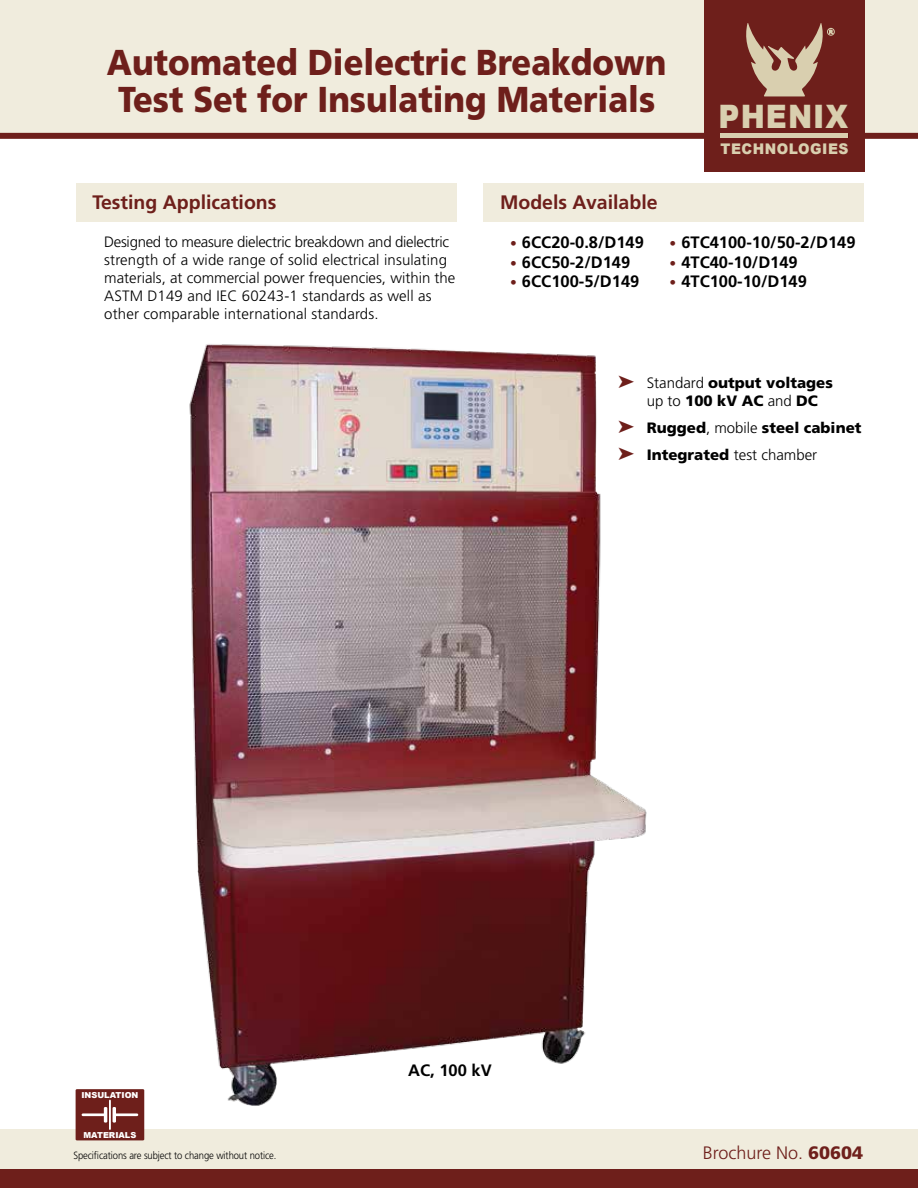
<style>
.page{position:relative;width:918px;height:1188px;background:#fff}
.page>*{position:absolute;margin:0;border:0;box-sizing:border-box;transform-origin:0 0}
.t1{font:900 36px/37.5px "Frutiger";color:#6e1f1b;text-align:center;scale:.9 1}
.t2{font:900 32.4px "Arial";letter-spacing:.035em;color:#d9cfaf;scale:.9 1}
.t3{font:700 19.5px "Frutiger";color:#6e1f1b}
.t4{font:300 18px "Frutiger";color:#6e1f1b}
.t5{font:700 16.5px "Frutiger";color:#000}
.t6{font:300 15px/18px "Frutiger";letter-spacing:.01em;color:#000}
.t7{font:900 15px/18px "Frutiger";color:#000}
.t8{font:900 14.7px "Arial";letter-spacing:.035em;color:#d9cfaf;scale:.94 1}
.t9{font:300 10.5px "Frutiger";letter-spacing:-.01em;color:#000;scale:.9 1}
.t10{font:900 8.25px "Arial";color:#fff}
.s1{font-size:13.5px;color:#6e1f1b}
.s2{color:#6e1f1b}
.s3{font-weight:300}
.s4{font-weight:900}
</style>
<div class="page">
<div style="left:1px;top:0;width:917px;height:133px;background:#f0ecdd"></div>
<div style="left:0;top:133px;width:918px;height:6px;background:#6e1f1b"></div>
<div style="left:0;top:1130px;width:918px;height:46px;background:#f0ecdd"></div>
<div style="left:0;top:1170px;width:918px;height:18px;background:#6e1f1b"></div>
<div style="left:76px;top:183px;width:380px;height:39px;background:#f0ecdd"></div>
<div style="left:484px;top:183px;width:380px;height:39px;background:#f0ecdd"></div>
<div style="left:704px;top:0;width:161px;height:172px;background:#6e1f1b"></div>
<div style="left:827px;top:28px;width:8px;height:8px;border:1px solid #d9cfaf;border-radius:50%"></div>
<svg style="left:746px;top:23px;width:87px;height:73px"></svg>
<hr style="left:721px;top:134px;width:127px;height:4px;background:#d9cfaf">
<div style="left:76px;top:1089px;width:68px;height:51px;background:#6e1f1b"></div>
<hr style="left:82px;top:1113px;width:25px;height:3px;background:#fff">
<hr style="left:104px;top:1107px;width:3px;height:16px;background:#fff">
<hr style="left:113px;top:1113px;width:25px;height:3px;background:#fff">
<hr style="left:113px;top:1107px;width:3px;height:16px;background:#fff">
<hr style="left:109px;top:1100px;width:2px;height:30px;background:#fff">
<img style="left:144px;top:344px;width:503px;height:776px">
<h1 class="t1" style="left:107px;top:43px;width:623px">Automated Dielectric Breakdown<br>Test Set for Insulating Materials</h1>
<h2 class="t2" style="left:719px;top:93px;width:146px">PHENIX</h2>
<p class="t8" style="left:721px;top:138px;width:138px">TECHNOLOGIES</p>
<h3 class="t3" style="left:92px;top:191px;width:186px">Testing Applications</h3>
<h3 class="t3" style="left:500px;top:191px;width:159px">Models Available</h3>
<p class="t5" style="left:510px;top:233px;width:135px"><span class="s1">•</span> 6CC20-0.8/D149</p>
<p class="t5" style="left:510px;top:252px;width:122px"><span class="s1">•</span> 6CC50-2/D149</p>
<p class="t5" style="left:510px;top:272px;width:131px"><span class="s1">•</span> 6CC100-5/D149</p>
<p class="t6" style="left:104px;top:233px;width:353px">Designed to measure dielectric breakdown and dielectric strength of a wide range of solid electrical insulating materials, at commercial power frequencies, within the ASTM D149 and IEC 60243-1 standards as well as other comparable international standards.</p>
<p class="t5" style="left:669px;top:233px;width:188px"><span class="s1">•</span> 6TC4100-10/50-2/D149</p>
<p class="t5" style="left:669px;top:253px;width:130px"><span class="s1">•</span> 4TC40-10/D149</p>
<p class="t5" style="left:669px;top:272px;width:139px"><span class="s1">•</span> 4TC100-10/D149</p>
<p class="t10" style="left:81px;top:1091px;width:59px">INSULATION</p>
<p class="t10" style="left:83px;top:1130px;width:55px">MATERIALS</p>
<p class="t7" style="left:647px;top:374px;width:188px;text-indent:-29px"><span class="s2">➤</span> <span class="s3">Standard</span> output voltages <span class="s3">up to</span> 100 kV AC <span class="s3">and</span> DC</p>
<p class="t7" style="left:618px;top:414px;width:245px;line-height:27px"><span class="s2">➤</span> Rugged<span class="s3">, mobile</span> steel cabinet <span class="s2">➤</span> Integrated <span class="s3">test chamber</span></p>
<p class="t5" style="left:408px;top:1060px;width:85px">AC, 100 kV</p>
<p class="t9" style="left:73px;top:1149px;width:227px">Specifications are subject to change without notice.</p>
<p class="t4" style="left:703px;top:1142px;width:162px">Brochure No. <span class="s4">60604</span></p>
</div>
